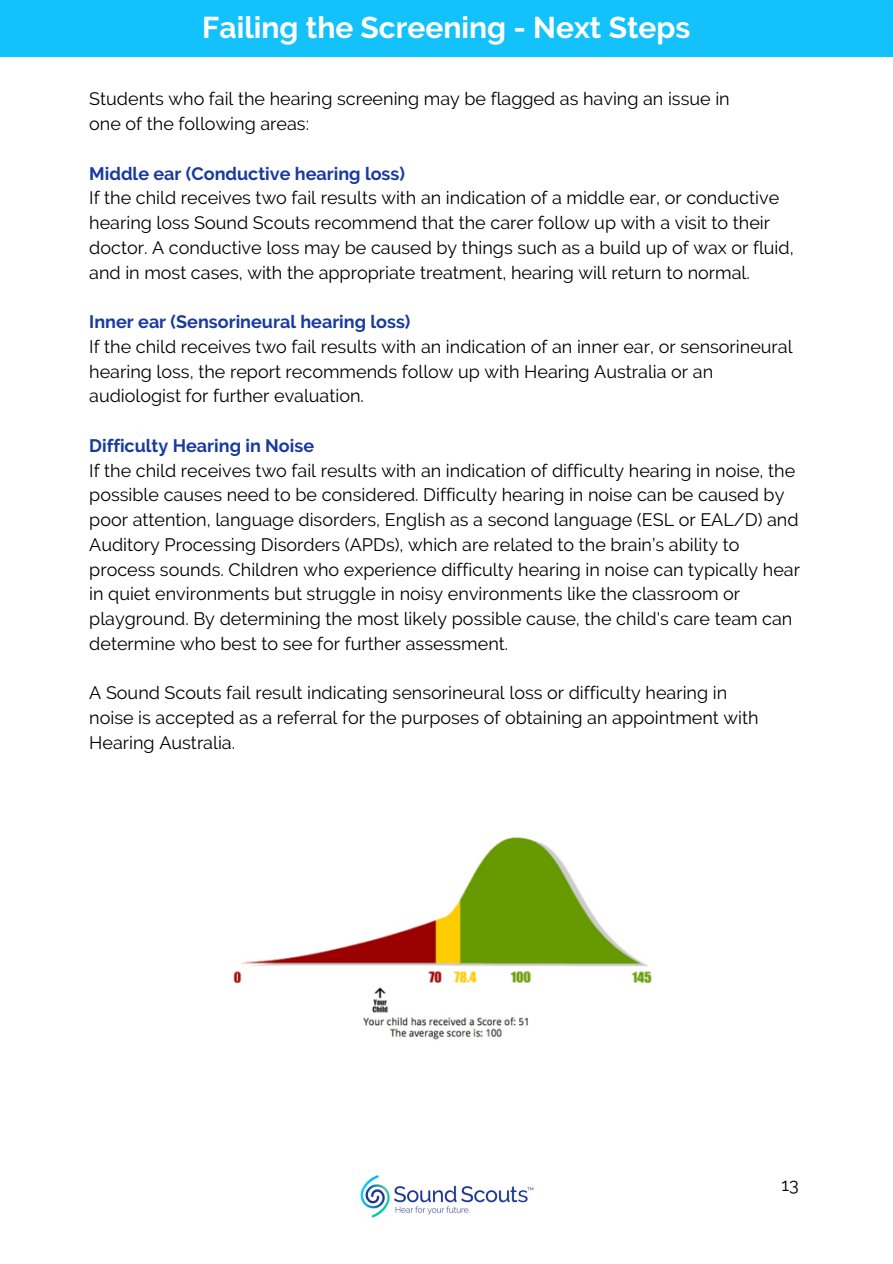
<style>
.page{position:relative;width:893px;height:1264px;background:#fff}
.page>*{position:absolute;margin:0;border:0;box-sizing:border-box;transform-origin:0 0}
.t1{font:700 30px "Raleway";color:#fff}
.t2{font:18px/24.8px "Raleway";color:#000}
.t3{font:700 18px "Raleway";color:#193a9e}
</style>
<div class="page">
<div style="left:0;top:0;width:892px;height:57px;background:#13c1fb"></div>
<img style="left:360px;top:1175px;width:174px;height:43px">
<img style="left:233px;top:837px;width:419px;height:203px">
<p class="t1" style="left:202px;top:10px;width:489px">Failing the Screening - Next Steps</p>
<p class="t2" style="left:89px;top:87px;width:642px">Students who fail the hearing screening may be flagged as having an issue in</p>
<p class="t2" style="left:89px;top:111px;width:221px">one of the following areas:</p>
<p class="t3" style="left:89px;top:163px;width:317px">Middle ear (Conductive hearing loss)</p>
<p class="t2" style="left:89px;top:186px;width:706px">If the child receives two fail results with an indication of a middle ear, or conductive hearing loss Sound Scouts recommend that the carer follow up with a visit to their doctor. A conductive loss may be caused by things such as a build up of wax or fluid, and in most cases, with the appropriate treatment, hearing will return to normal.</p>
<p class="t3" style="left:89px;top:311px;width:323px">Inner ear (Sensorineural hearing loss)</p>
<p class="t2" style="left:89px;top:334px;width:704px">If the child receives two fail results with an indication of an inner ear, or sensorineural hearing loss, the report recommends follow up with Hearing Australia or an audiologist for further evaluation.</p>
<p class="t3" style="left:89px;top:435px;width:226px">Difficulty Hearing in Noise</p>
<p class="t2" style="left:89px;top:458px;width:712px">If the child receives two fail results with an indication of difficulty hearing in noise, the possible causes need to be considered. Difficulty hearing in noise can be caused by poor attention, language disorders, English as a second language (ESL or EAL/D) and Auditory Processing Disorders (APDs), which are related to the brain’s ability to process sounds. Children who experience difficulty hearing in noise can typically hear in quiet environments but struggle in noisy environments like the classroom or playground. By determining the most likely possible cause, the child's care team can determine who best to see for further assessment.</p>
<p class="t2" style="left:89px;top:680px;width:639px">A Sound Scouts fail result indicating sensorineural loss or difficulty hearing in</p>
<p class="t2" style="left:89px;top:705px;width:670px">noise is accepted as a referral for the purposes of obtaining an appointment with<br>Hearing Australia.</p>
<p class="t2" style="left:781px;top:1172px;width:19px">13</p>
</div>
